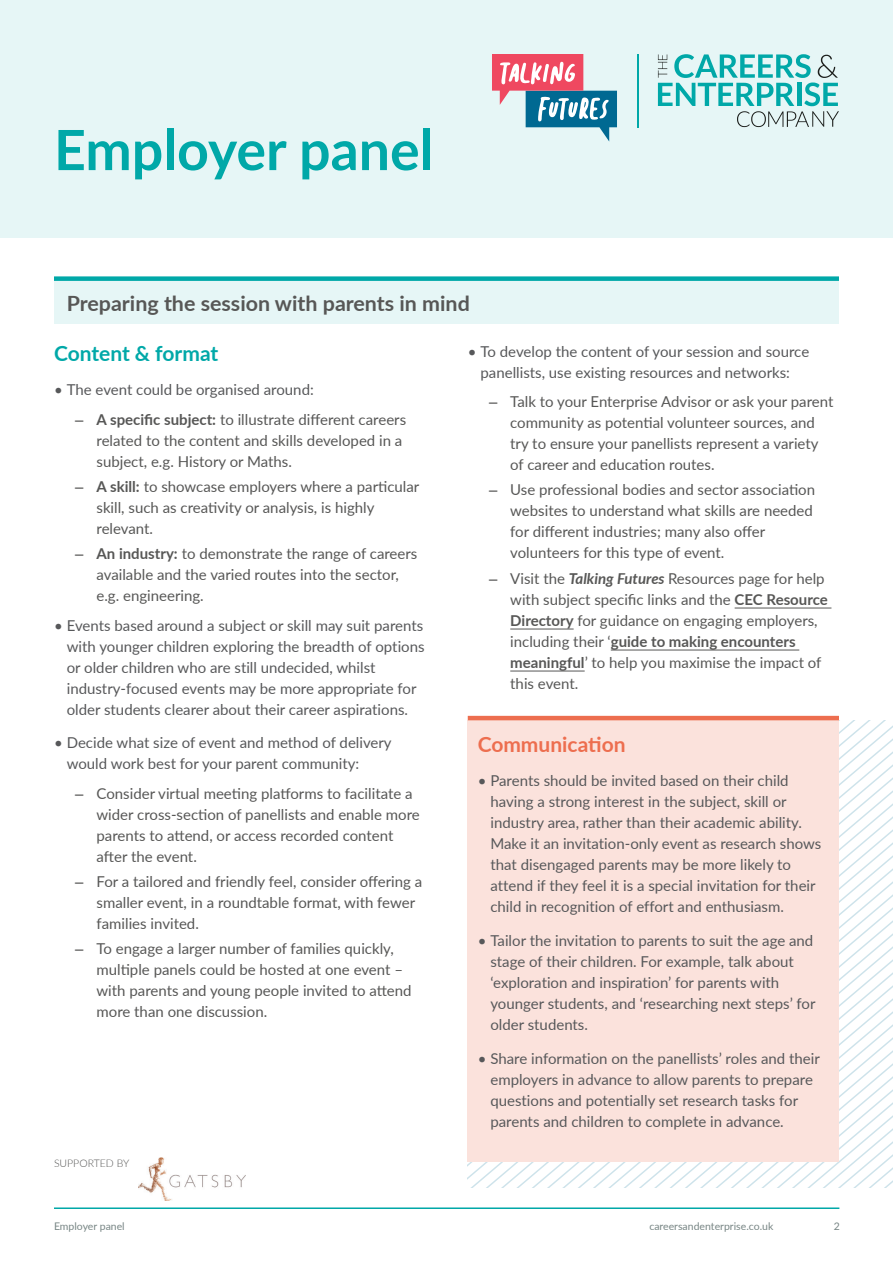
<style>
.page{position:relative;width:893px;height:1263px;background:#fff}
.page>*{position:absolute;margin:0;border:0;box-sizing:border-box;transform-origin:0 0}
.t1{font:700 55.5px "Lato";color:#00a8a8}
.Intro_para_grey{font:700 21px "Lato";color:#575756}
.Heading{font:700 21px "Lato";letter-spacing:-.005em;color:#00a8a8}
.Heading-2{font:700 21px "Lato";color:#ed6e4f}
.t2{font:15px/21px "Lato";color:#575756}
.t3{font:15px/21px "Lato";color:#57585a}
.t4{font:10.5px "Lato";color:#788685}
.t5{font:300 10.5px "Lato";color:#575756}
.s1{font-family:"Arial"}
.s2{font-weight:700}
.s3{font-weight:700;font-style:italic}
</style>
<div class="page">
<div style="left:0;top:0;width:893px;height:237px;background:#e6f6f6"></div>
<hr style="left:637px;top:54px;width:2px;height:73px;background:#00a8a8">
<svg style="left:658px;top:54px;width:181px;height:73px"></svg>
<hr style="left:54px;top:1207px;width:785px;height:2px;background:#00a8a8">
<img style="left:139px;top:1157px;width:107px;height:43px">
<svg style="left:492px;top:54px;width:125px;height:88px"></svg>
<div style="left:54px;top:281px;width:785px;height:42px;background:#e6f6f6"></div>
<div style="left:54px;top:276px;width:785px;height:5px;background:#00a8a8"></div>
<hr style="left:735px;top:608px;width:96px;height:1px;background:#575756">
<hr style="left:510px;top:629px;width:64px;height:1px;background:#575756">
<hr style="left:611px;top:650px;width:188px;height:1px;background:#575756">
<hr style="left:510px;top:671px;width:75px;height:1px;background:#575756">
<svg style="left:468px;top:720px;width:425px;height:467px"></svg>
<div style="left:468px;top:720px;width:371px;height:442px;background:#fbe2dc"></div>
<hr style="left:468px;top:716px;width:371px;height:4px;background:#ed6e4f">
<h1 class="t1" style="left:54px;top:109px;width:381px">Employer panel</h1>
<p class="Intro_para_grey" style="left:67px;top:287px;width:405px">Preparing the session with parents in mind</p>
<p class="Heading" style="left:54px;top:338px;width:166px">Content &amp; format</p>
<p class="t3" style="left:54px;top:378px;width:261px">• The event could be organised around:</p>
<p class="t2" style="left:97px;top:408px;width:311px;text-indent:-21px"><span class="s1">–</span> <span class="s2">A specific subject:</span> to illustrate different careers related to the content and skills developed in a subject, e.g. History or Maths.</p>
<p class="t2" style="left:97px;top:475px;width:324px;text-indent:-21px"><span class="s1">–</span> <span class="s2">A skill:</span> to showcase employers where a particular skill, such as creativity or analysis, is highly relevant.</p>
<p class="t2" style="left:97px;top:542px;width:322px;text-indent:-21px"><span class="s1">–</span> <span class="s2">An industry:</span> to demonstrate the range of careers available and the varied routes into the sector, e.g. engineering.</p>
<p class="t3" style="left:67px;top:614px;width:359px;text-indent:-13px">• Events based around a subject or skill may suit parents with younger children exploring the breadth of options or older children who are still undecided, whilst industry-focused events may be more appropriate for older students clearer about their career aspirations.</p>
<p class="t3" style="left:67px;top:732px;width:326px;text-indent:-13px">• Decide what size of event and method of delivery would work best for your parent community:</p>
<p class="t2" style="left:97px;top:782px;width:325px;text-indent:-21px"><span class="s1">–</span> Consider virtual meeting platforms to facilitate a wider cross-section of panellists and enable more parents to attend, or access recorded content after the event.</p>
<p class="t2" style="left:97px;top:871px;width:327px;text-indent:-21px"><span class="s1">–</span> For a tailored and friendly feel, consider offering a smaller event, in a roundtable format, with fewer families invited.</p>
<p class="t2" style="left:97px;top:938px;width:317px;text-indent:-21px"><span class="s1">–</span> To engage a larger number of families quickly, multiple panels could be hosted at one event – with parents and young people invited to attend more than one discussion.</p>
<p class="t5" style="left:54px;top:1156px;width:77px">SUPPORTED BY</p>
<p class="t3" style="left:468px;top:340px;width:343px;text-align:center">• To develop the content of your session and source panellists, use existing resources and networks:</p>
<p class="t2" style="left:510px;top:390px;width:325px;text-indent:-21px"><span class="s1">–</span> Talk to your Enterprise Advisor or ask your parent community as potential volunteer sources, and try to ensure your panellists represent a variety of career and education routes.</p>
<p class="t2" style="left:510px;top:479px;width:306px;text-indent:-21px"><span class="s1">–</span> Use professional bodies and sector association websites to understand what skills are needed for different industries; many also offer volunteers for this type of event.</p>
<p class="t2" style="left:510px;top:567px;width:319px;text-indent:-21px"><span class="s1">–</span> Visit the <span class="s3">Talking Futures</span> Resources page for help with subject specific links and the <span class="s2">CEC Resource Directory</span> for guidance on engaging employers, including their ‘<span class="s2">guide to making encounters meaningful</span>’ to help you maximise the impact of this event.</p>
<p class="Heading-2" style="left:478px;top:729px;width:149px">Communication</p>
<p class="t3" style="left:490px;top:769px;width:332px;text-indent:-13px">• Parents should be invited based on their child having a strong interest in the subject, skill or industry area, rather than their academic ability.<br>Make it an invitation-only event as research shows that disengaged parents may be more likely to attend if they feel it is a special invitation for their child in recognition of effort and enthusiasm.</p>
<p class="t3" style="left:490px;top:929px;width:327px;text-indent:-13px">• Tailor the invitation to parents to suit the age and stage of their children. For example, talk about ‘exploration and inspiration’ for parents with younger students, and ‘researching next steps’ for older students.</p>
<p class="t3" style="left:490px;top:1047px;width:331px;text-indent:-13px">• Share information on the panellists’ roles and their employers in advance to allow parents to prepare questions and potentially set research tasks for parents and children to complete in advance.</p>
<p class="t4" style="left:54px;top:1218px;width:72px">Employer panel</p>
<p class="t4" style="left:649px;top:1218px;width:125px">careersandenterprise.co.uk</p>
<p class="t4" style="left:834px;top:1218px;width:8px">2</p>
</div>
